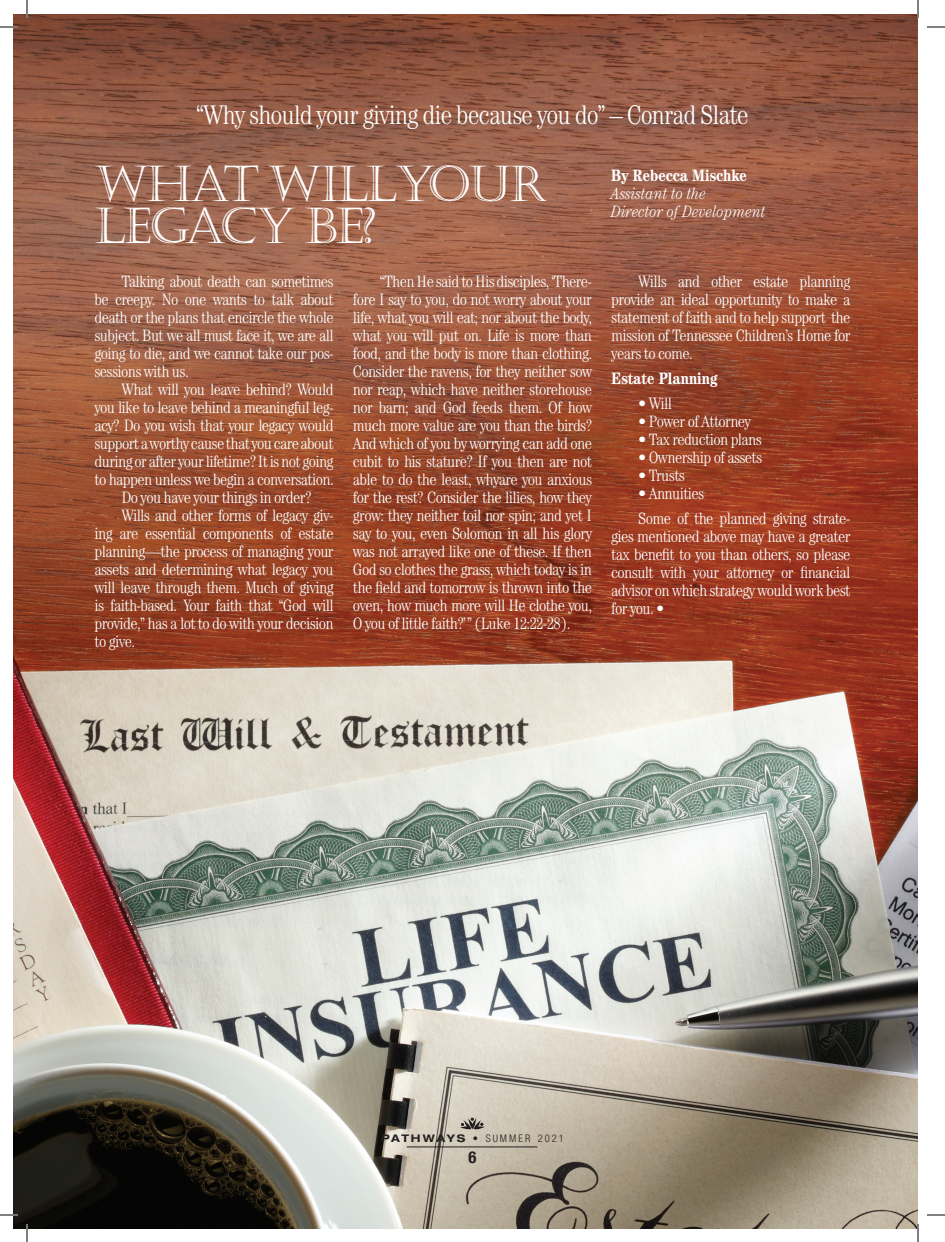
<style>
.page{position:relative;width:945px;height:1242px;background:#fff}
.page>*{position:absolute;margin:0;border:0;box-sizing:border-box;transform-origin:0 0}
.t1{font:49.35px "Castellar";letter-spacing:-.04em;color:#fff}
.t2{font:300 condensed 27px "Century";letter-spacing:-.04em;color:#fff}
.t3{font:300 condensed 16.5px/18px "Century";letter-spacing:-.04em;color:#fff;text-align:justify}
.t4{font:italic 300 condensed 16.5px "Century Std";color:#fff}
.t5{font:700 condensed 16.5px "Century Std";color:#fff}
.t6{font:700 condensed 16.5px "Helvetica Neue";color:#231f20}
.t7{font:300 condensed 10.5px "Helvetica Neue";letter-spacing:.19em;color:#231f20}
.s1{font-family:"Helvetica Neue LT Std";font-weight:700;font-stretch:expanded}
.s2{font-family:"Helvetica Neue LT Std";font-weight:400;font-stretch:expanded}
</style>
<div class="page">
<img style="left:14px;top:14px;width:904px;height:1214px">
<svg style="left:459px;top:1117px;width:27px;height:12px"></svg>
<hr style="left:407px;top:1147px;width:130px;height:1px;background:#231f20">
<svg style="left:0;top:26px;width:18px;height:2px"></svg>
<svg style="left:26px;top:0;width:2px;height:18px"></svg>
<svg style="left:927px;top:26px;width:18px;height:2px"></svg>
<svg style="left:917px;top:0;width:2px;height:18px"></svg>
<svg style="left:927px;top:1214px;width:18px;height:2px"></svg>
<svg style="left:917px;top:1224px;width:2px;height:18px"></svg>
<svg style="left:0;top:1214px;width:18px;height:2px"></svg>
<svg style="left:26px;top:1224px;width:2px;height:18px"></svg>
<h2 class="t2" style="left:196px;top:99px;width:554px">“Why should your giving die because you do” – Conrad Slate</h2>
<h1 class="t1" style="left:94px;top:158px;width:454px">WHAT WILLYOUR</h1>
<h1 class="t1" style="left:94px;top:200px;width:283px">LEGACY BE?</h1>
<p class="t3" style="left:95px;top:273px;width:241px;text-indent:27px">Talking about death can sometimes be creepy. No one wants to talk about death or the plans that encircle the whole subject. But we all must face it, we are all going to die, and we cannot take our pos&shy;sessions with us.</p>
<p class="t3" style="left:122px;top:381px;width:214px">What will you leave behind? Would</p>
<p class="t3" style="left:95px;top:399px;width:241px">you like to leave behind a meaningful leg-</p>
<p class="t3" style="left:95px;top:417px;width:241px">acy? Do you wish that your legacy would</p>
<p class="t3" style="left:95px;top:435px;width:241px">support a worthy cause that you care about</p>
<p class="t3" style="left:95px;top:453px;width:241px">during or after your lifetime? It is not going</p>
<p class="t3" style="left:95px;top:471px;width:241px">to happen unless we begin a conversation.</p>
<p class="t3" style="left:122px;top:489px;width:191px">Do you have your things in order?</p>
<p class="t3" style="left:122px;top:507px;width:214px">Wills and other forms of legacy giv-</p>
<p class="t3" style="left:95px;top:525px;width:241px">ing are essential components of estate</p>
<p class="t3" style="left:95px;top:543px;width:241px">planning—the process of managing your</p>
<p class="t3" style="left:95px;top:561px;width:241px">assets and determining what legacy you</p>
<p class="t3" style="left:95px;top:579px;width:241px">will leave through them. Much of giving</p>
<p class="t3" style="left:95px;top:597px;width:241px">is faith-based. Your faith that “God will</p>
<p class="t3" style="left:95px;top:615px;width:241px">provide,” has a lot to do with your decision</p>
<p class="t3" style="left:95px;top:633px;width:42px">to give.</p>
<p class="t3" style="left:353px;top:273px;width:241px;text-indent:27px">“Then He said to His disciples, ‘There&shy;fore I say to you, do not worry about your life, what you will eat; nor about the body, what you will put on. Life is more than food, and the body is more than clothing.<br>Consider the ravens, for they neither sow nor reap, which have neither storehouse nor barn; and God feeds them. Of how much more value are you than the birds?<br>And which of you by worrying can add one cubit to his stature? If you then are not able to do the least, whyare you anxious for the rest? Consider the lilies, how they grow: they neither toil nor spin; and yet I say to you, even Solomon in all his glory was not arrayed like one of these. If then God so clothes the grass, which today is in the field and tomorrow is thrown into the oven, how much more will He clothe you, O you of little faith?’” (Luke 12:22-28).</p>
<p class="t5" style="left:611px;top:165px;width:137px">By Rebecca Mischke</p>
<p class="t4" style="left:611px;top:184px;width:97px">Assistant to the</p>
<p class="t4" style="left:611px;top:202px;width:156px">Director of Development</p>
<p class="t3" style="left:611px;top:273px;width:241px;text-indent:27px">Wills and other estate planning provide an ideal opportunity to make a statement of faith and to help support the mission of Tennessee Children’s Home for years to come.</p>
<p class="t5" style="left:611px;top:369px;width:108px">Estate Planning</p>
<p class="t3" style="left:638px;top:394px;width:35px">• Will</p>
<p class="t3" style="left:638px;top:412px;width:114px">• Power of Attorney</p>
<p class="t3" style="left:638px;top:430px;width:125px">• Tax reduction plans</p>
<p class="t3" style="left:638px;top:448px;width:125px">• Ownership of assets</p>
<p class="t3" style="left:638px;top:466px;width:48px">• Trusts</p>
<p class="t3" style="left:638px;top:481px;width:214px;line-height:24.8px">• Annuities<br>Some of the planned giving strate-</p>
<p class="t3" style="left:611px;top:527px;width:241px">gies mentioned above may have a greater tax benefit to you than others, so please consult with your attorney or financial advisor on which strategy would work best for you. •</p>
<p class="t7" style="left:381px;top:1132px;width:184px"><span class="s1">PATHWAYS</span> <span class="s2">•</span> SUMMER 2021</p>
<p class="t6" style="left:469px;top:1147px;width:9px">6</p>
</div>
